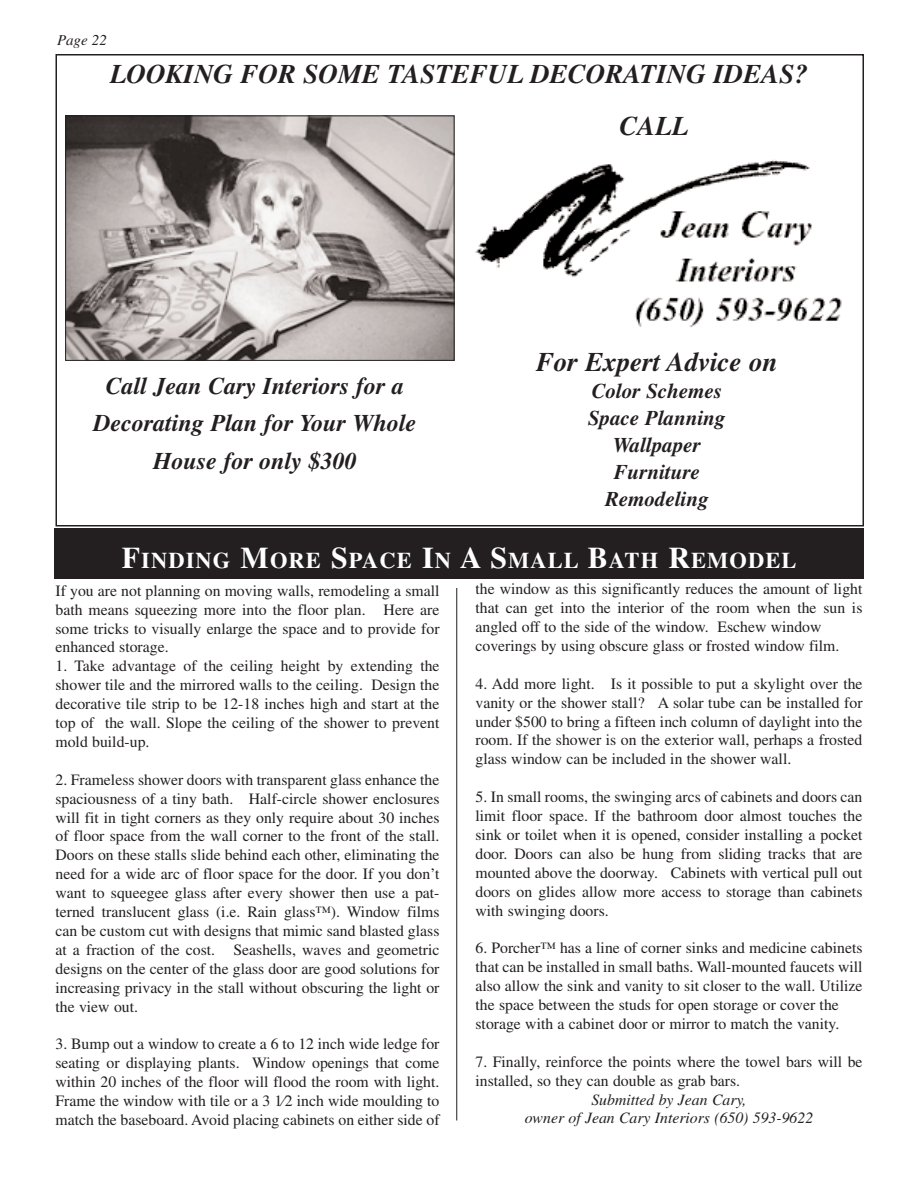
<style>
.page{position:relative;width:918px;height:1188px;background:#fff}
.page>*{position:absolute;margin:0;border:0;box-sizing:border-box;transform-origin:0 0}
.t1{font:italic 700 27px/51.8px "Times";color:#231f20}
.t2{font:italic 700 24px/37.5px "Times";color:#231f20;text-align:center}
.t3{font:700 22.5px "Times";letter-spacing:.05em;color:#fff}
.t4{font:italic 700 21px/27px "Times";color:#231f20;text-align:center}
.t5{font:15.75px/18.9px "Times";color:#231f20;text-align:justify}
.t6{font:italic 15.75px/18.9px "Times";color:#231f20;text-align:center}
.t7{font:italic 15px "Times";color:#231f20}
.s1{font-size:30px}
</style>
<div class="page">
<div style="left:56px;top:54px;width:808px;height:472px;border:2px solid #231f20"></div>
<img style="left:454px;top:140px;width:388px;height:204px">
<div style="left:54px;top:529px;width:810px;height:50px;background:#231f20"></div>
<hr style="left:456px;top:588px;width:1px;height:532px;background:#231f20">
<img style="left:67px;top:118px;width:385px;height:241px">
<div style="left:65px;top:116px;width:389px;height:245px;border:1px solid #231f20"></div>
<div style="left:618px;top:115px;width:86px;height:32px;background:#fff"></div>
<p class="t7" style="left:57px;top:34px;width:51px">Page 22</p>
<h1 class="t1" style="left:620px;top:50px;width:190px;text-indent:-509px">LOOKING FOR SOME TASTEFUL DECORATING IDEAS?<br>CALL</h1>
<h2 class="t2" style="left:94px;top:369px;width:324px">Call Jean Cary Interiors for a<br>Decorating Plan for Your Whole<br>House for only $300</h2>
<h1 class="t1" style="left:536px;top:338px;width:243px">For Expert Advice on</h1>
<h3 class="t4" style="left:588px;top:379px;width:139px">Color Schemes<br>Space Planning<br>Wallpaper<br>Furniture<br>Remodeling</h3>
<h3 class="t3" style="left:122px;top:548px;width:676px"><span class="s1">F</span>INDING <span class="s1">M</span>ORE <span class="s1">S</span>PACE <span class="s1">I</span>N <span class="s1">A S</span>MALL <span class="s1">B</span>ATH <span class="s1">R</span>EMODEL</h3>
<p class="t5" style="left:56px;top:583px;width:386px">If you are not planning on moving walls, remodeling a small bath means squeezing more into the floor plan. Here are some tricks to visually enlarge the space and to provide for enhanced storage.</p>
<p class="t5" style="left:56px;top:658px;width:386px">1. Take advantage of the ceiling height by extending the shower tile and the mirrored walls to the ceiling. Design the decorative tile strip to be 12-18 inches high and start at the top of the wall. Slope the ceiling of the shower to prevent mold build-up.</p>
<p class="t5" style="left:56px;top:772px;width:386px">2. Frameless shower doors with transparent glass enhance the spaciousness of a tiny bath. Half-circle shower enclosures will fit in tight corners as they only require about 30 inches of floor space from the wall corner to the front of the stall.<br>Doors on these stalls slide behind each other, eliminating the need for a wide arc of floor space for the door. If you don’t want to squeegee glass after every shower then use a pat&shy;terned translucent glass (i.e. Rain glass™). Window films can be custom cut with designs that mimic sand blasted glass at a fraction of the cost. Seashells, waves and geometric designs on the center of the glass door are good solutions for increasing privacy in the stall without obscuring the light or the view out.</p>
<p class="t5" style="left:56px;top:1036px;width:386px">3. Bump out a window to create a 6 to 12 inch wide ledge for seating or displaying plants. Window openings that come within 20 inches of the floor will flood the room with light.<br>Frame the window with tile or a 3 1⁄2 inch wide moulding to match the baseboard. Avoid placing cabinets on either side of</p>
<p class="t5" style="left:476px;top:581px;width:388px;text-align:left">the window as this significantly reduces the amount of light that can get into the interior of the room when the sun is angled off to the side of the window. Eschew window coverings by using obscure glass or frosted window film.</p>
<p class="t5" style="left:476px;top:676px;width:389px">4. Add more light. Is it possible to put a skylight over the vanity or the shower stall? A solar tube can be installed for under $500 to bring a fifteen inch column of daylight into the room. If the shower is on the exterior wall, perhaps a frosted glass window can be included in the shower wall.</p>
<p class="t5" style="left:476px;top:789px;width:389px">5. In small rooms, the swinging arcs of cabinets and doors can limit floor space. If the bathroom door almost touches the sink or toilet when it is opened, consider installing a pocket door. Doors can also be hung from sliding tracks that are mounted above the doorway. Cabinets with vertical pull out doors on glides allow more access to storage than cabinets with swinging doors.</p>
<p class="t5" style="left:476px;top:940px;width:389px;text-align:left">6. Porcher™ has a line of corner sinks and medicine cabinets that can be installed in small baths. Wall-mounted faucets will also allow the sink and vanity to sit closer to the wall. Utilize the space between the studs for open storage or cover the storage with a cabinet door or mirror to match the vanity.</p>
<p class="t5" style="left:476px;top:1054px;width:389px">7. Finally, reinforce the points where the towel bars will be installed, so they can double as grab bars.</p>
<p class="t6" style="left:525px;top:1091px;width:290px">Submitted by Jean Cary,<br>owner of Jean Cary Interiors (650) 593-9622</p>
</div>
